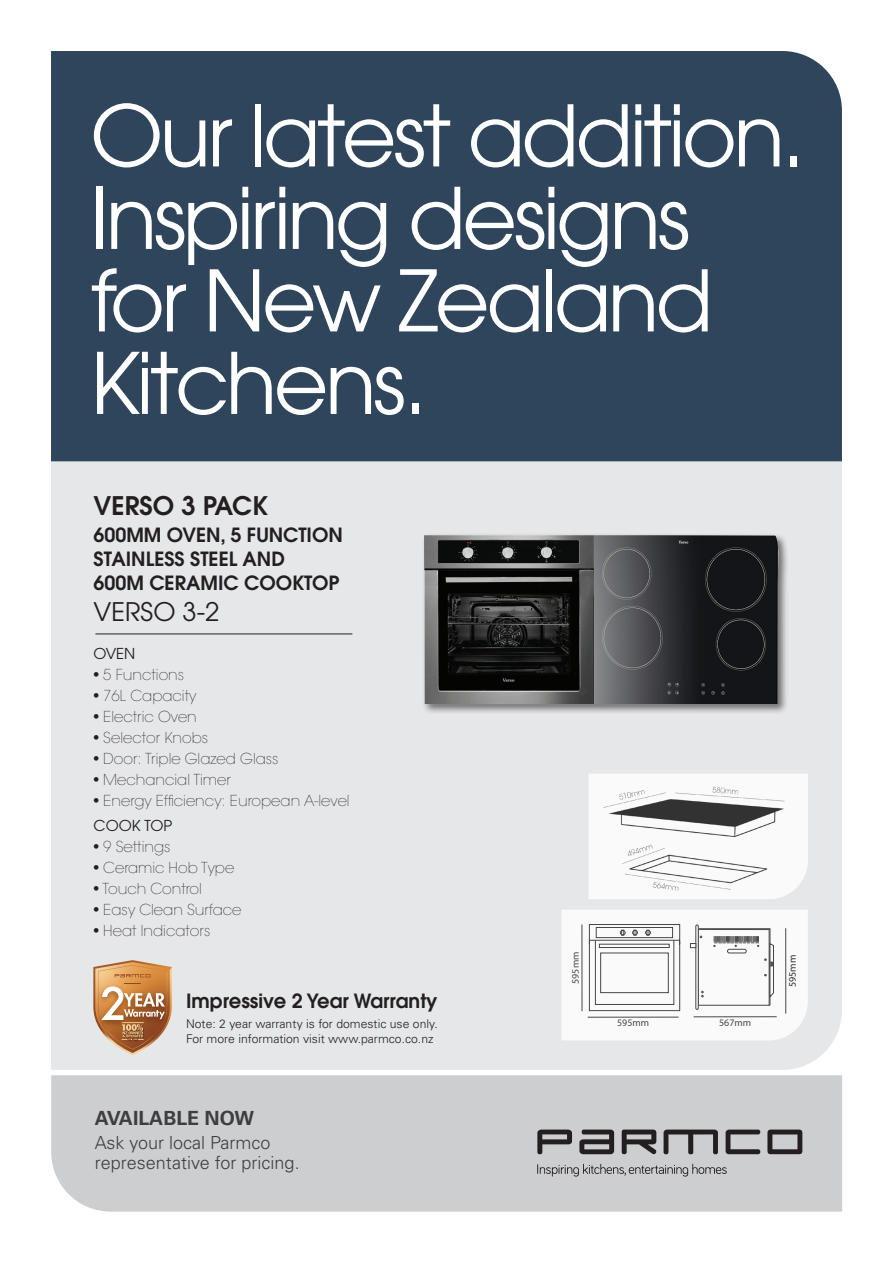
<style>
.page{position:relative;width:893px;height:1263px;background:#fff}
.page>*{position:absolute;margin:0;border:0;box-sizing:border-box;transform-origin:0 0}
.t1{font:84px/82.5px "Avant Garde";letter-spacing:-.04em;color:#fff}
.t2{font:600 25.5px "Avant Garde";color:#231f20}
.t3{font:25.5px "Avant Garde";color:#231f20}
.t4{font:600 19.5px "Avant Garde";color:#231f20}
.t5{font:700 19.5px "Univers";color:#3e3e3f}
.t6{font:300 18px/19.5px "Univers";color:#3e3e3f}
.t7{font:200 15px "Avant Garde";color:#231f20}
.t8{font:15px "Avant Garde";color:#231f20}
.t9{font:300 12px/14.4px "Univers";color:#231f20}
.t10{font:10.05px "Myriad Pro";color:#000}
.t11{font:9.9px "Myriad Pro";color:#231f20}
.s1{color:#fff}
</style>
<div class="page">
<div style="left:51px;top:462px;width:791px;height:608px;background:#e6e7e9"></div>
<div style="left:51px;top:51px;width:791px;height:410px;background:#2f455b"></div>
<svg style="left:93px;top:960px;width:79px;height:95px;background:#cb9c73"></svg>
<div style="left:51px;top:1075px;width:791px;height:136px;background:#cdced0"></div>
<svg style="left:537px;top:1129px;width:35px;height:25px"></svg>
<svg style="left:579px;top:1129px;width:35px;height:25px"></svg>
<svg style="left:726px;top:1129px;width:34px;height:25px"></svg>
<svg style="left:622px;top:1129px;width:35px;height:25px"></svg>
<svg style="left:664px;top:1129px;width:54px;height:25px"></svg>
<svg style="left:767px;top:1129px;width:35px;height:25px"></svg>
<svg style="left:537px;top:1164px;width:190px;height:12px;background:#aaaaac"></svg>
<hr style="left:95px;top:634px;width:257px;height:1px;background:#231f20">
<div style="left:422px;top:533px;width:367px;height:182px;background:#231f20;opacity:.6"></div>
<img style="left:424px;top:535px;width:356px;height:169px">
<svg style="left:589px;top:773px;width:219px;height:126px"></svg>
<img style="left:594px;top:776px;width:214px;height:123px">
<svg style="left:562px;top:909px;width:246px;height:131px"></svg>
<p class="t1" style="left:90px;top:94px;width:716px">Our latest addition.<br>Inspiring designs for New Zealand<br>Kitchens.</p>
<p class="t2" style="left:94px;top:489px;width:176px">VERSO 3 PACK</p>
<p class="t4" style="left:94px;top:522px;width:251px">600MM OVEN, 5 FUNCTION</p>
<p class="t4" style="left:94px;top:546px;width:193px">STAINLESS STEEL AND</p>
<p class="t4" style="left:94px;top:570px;width:247px">600M CERAMIC COOKTOP</p>
<p class="t3" style="left:94px;top:596px;width:127px">VERSO 3-2</p>
<p class="t8" style="left:94px;top:644px;width:43px">OVEN</p>
<p class="t7" style="left:94px;top:665px;width:92px">• 5 Functions</p>
<p class="t7" style="left:94px;top:686px;width:104px">• 76L Capacity</p>
<p class="t7" style="left:94px;top:707px;width:105px">• Electric Oven</p>
<p class="t7" style="left:94px;top:728px;width:116px">• Selector Knobs</p>
<p class="t7" style="left:94px;top:749px;width:187px">• Door: Triple Glazed Glass</p>
<p class="t7" style="left:94px;top:770px;width:139px">• Mechancial Timer</p>
<p class="t7" style="left:94px;top:791px;width:258px">• Energy Efficiency: European A-level</p>
<p class="t8" style="left:94px;top:817px;width:80px">COOK TOP</p>
<p class="t7" style="left:94px;top:838px;width:79px">• 9 Settings</p>
<p class="t7" style="left:94px;top:859px;width:142px">• Ceramic Hob Type</p>
<p class="t7" style="left:94px;top:880px;width:110px">• Touch Control</p>
<p class="t7" style="left:94px;top:901px;width:149px">• Easy Clean Surface</p>
<p class="t7" style="left:94px;top:922px;width:118px">• Heat Indicators</p>
<p class="t4" style="left:186px;top:988px;width:253px">Impressive 2 Year Warranty</p>
<p class="t9" style="left:186px;top:1017px;width:253px">Note: 2 year warranty is for domestic use only.<br>For more information visit www.parmco.co.nz<span class="s1">.</span></p>
<p class="t5" style="left:95px;top:1107px;width:161px">AVAILABLE NOW</p>
<p class="t6" style="left:95px;top:1133px;width:207px">Ask your local Parmco representative for pricing.</p>
<p class="t11" style="left:569px;top:984px;width:33px;rotate:-90deg">595mm</p>
<p class="t11" style="left:617px;top:1017px;width:33px">595mm</p>
<p class="t11" style="left:719px;top:1016px;width:33px">567mm</p>
<p class="t10" style="left:786px;top:987px;width:34px;rotate:-90deg">595mm</p>
</div>
